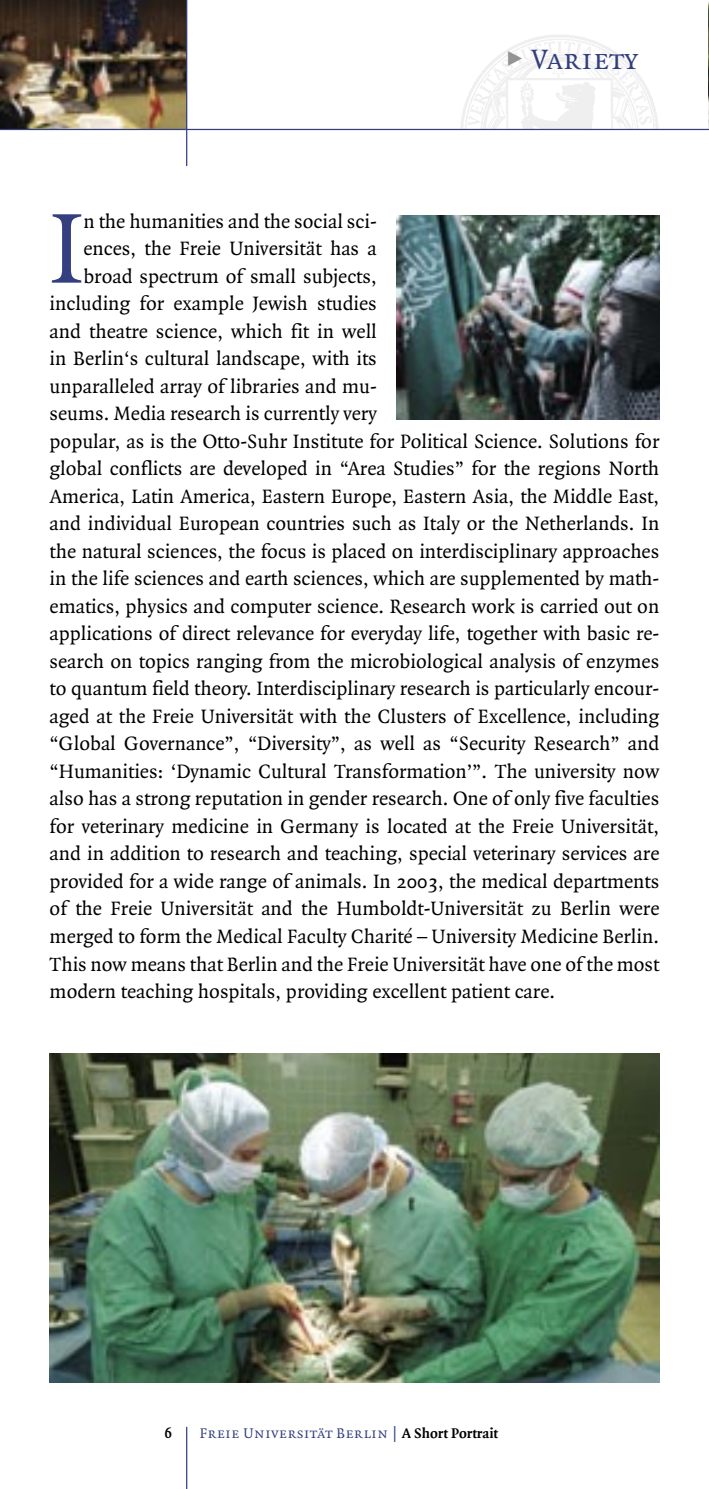
<style>
.page{position:relative;width:709px;height:1489px;background:#fff}
.page>*{position:absolute;margin:0;border:0;box-sizing:border-box;transform-origin:0 0}
.Initialabsatz{font:106.5px "Quadraat";color:#333f7f}
.Überschrift_1{font:30px "Quadraat Small Caps";color:#333f7f}
.Initialabsatz-2{font:20.75px "Quadraat";color:#000}
.Fliesstext{font:15px "Quadraat Small Caps";letter-spacing:.015em;color:#333f7f}
.Fliesstext-2{font:700 15px "Quadraat";color:#000}
.s1{font-family:"Scala Sans";font-weight:700;font-size:20px;color:#939393}
.s2{font-family:"Quadraat";font-weight:700;color:#000}
</style>
<div class="page">
<img style="left:708px;top:1px;width:1px;height:128px">
<img style="left:0;top:0;width:186px;height:129px">
<hr style="left:186px;top:0;width:1px;height:166px;background:#333f7f">
<hr style="left:186px;top:1426px;width:1px;height:62px;background:#333f7f">
<img style="left:50px;top:1053px;width:609px;height:329px">
<img style="left:397px;top:216px;width:262px;height:204px">
<hr style="left:0;top:129px;width:709px;height:1px;background:#333f7f">
<p class="Überschrift_1" style="left:504px;top:44px;width:135px"><span class="s1">Ω</span> Variety</p>
<p class="Initialabsatz" style="left:50px;top:193px;width:35px">I</p>
<p class="Initialabsatz-2" style="left:83px;top:210px;width:295px">n the humanities and the social sci-</p>
<p class="Initialabsatz-2" style="left:83px;top:238px;width:295px">ences, the Freie Universität has a</p>
<p class="Initialabsatz-2" style="left:83px;top:265px;width:295px">broad spectrum of small subjects,</p>
<p class="Initialabsatz-2" style="left:50px;top:293px;width:329px">including for example Jewish studies</p>
<p class="Initialabsatz-2" style="left:50px;top:320px;width:329px">and theatre science, which fit in well</p>
<p class="Initialabsatz-2" style="left:50px;top:348px;width:329px">in Berlin‘s cultural landscape, with its</p>
<p class="Initialabsatz-2" style="left:50px;top:375px;width:329px">unparalleled array of libraries and mu-</p>
<p class="Initialabsatz-2" style="left:50px;top:403px;width:329px">seums. Media research is currently very</p>
<p class="Initialabsatz-2" style="left:50px;top:430px;width:611px">popular, as is the Otto-Suhr Institute for Political Science. Solutions for</p>
<p class="Initialabsatz-2" style="left:50px;top:458px;width:611px">global conflicts are developed in “Area Studies” for the regions North</p>
<p class="Initialabsatz-2" style="left:50px;top:485px;width:611px">America, Latin America, Eastern Europe, Eastern Asia, the Middle East,</p>
<p class="Initialabsatz-2" style="left:50px;top:513px;width:611px">and individual European countries such as Italy or the Netherlands. In</p>
<p class="Initialabsatz-2" style="left:50px;top:540px;width:611px">the natural sciences, the focus is placed on interdisciplinary approaches</p>
<p class="Initialabsatz-2" style="left:50px;top:568px;width:611px">in the life sciences and earth sciences, which are supplemented by math-</p>
<p class="Initialabsatz-2" style="left:50px;top:595px;width:611px">ematics, physics and computer science. Research work is carried out on</p>
<p class="Initialabsatz-2" style="left:50px;top:623px;width:611px">applications of direct relevance for everyday life, together with basic re-</p>
<p class="Initialabsatz-2" style="left:50px;top:650px;width:611px">search on topics ranging from the microbiological analysis of enzymes</p>
<p class="Initialabsatz-2" style="left:50px;top:678px;width:611px">to quantum field theory. Interdisciplinary research is particularly encour-</p>
<p class="Initialabsatz-2" style="left:50px;top:705px;width:611px">aged at the Freie Universität with the Clusters of Excellence, including</p>
<p class="Initialabsatz-2" style="left:50px;top:733px;width:611px">“Global Governance”, “Diversity”, as well as “Security Research” and</p>
<p class="Initialabsatz-2" style="left:50px;top:760px;width:611px">“Humanities: ‘Dynamic Cultural Transformation’”. The university now</p>
<p class="Initialabsatz-2" style="left:50px;top:788px;width:611px">also has a strong reputation in gender research. One of only five faculties</p>
<p class="Initialabsatz-2" style="left:50px;top:815px;width:611px">for veterinary medicine in Germany is located at the Freie Universität,</p>
<p class="Initialabsatz-2" style="left:50px;top:843px;width:611px">and in addition to research and teaching, special veterinary services are</p>
<p class="Initialabsatz-2" style="left:50px;top:870px;width:611px">provided for a wide range of animals. In 2003, the medical departments</p>
<p class="Initialabsatz-2" style="left:50px;top:898px;width:611px">of the Freie Universität and the Humboldt-Universität zu Berlin were</p>
<p class="Initialabsatz-2" style="left:50px;top:925px;width:611px">merged to form the Medical Faculty Charité – University Medicine Berlin.</p>
<p class="Initialabsatz-2" style="left:50px;top:953px;width:611px">This now means that Berlin and the Freie Universität have one of the most</p>
<p class="Initialabsatz-2" style="left:50px;top:980px;width:507px">modern teaching hospitals, providing excellent patient care.</p>
<p class="Fliesstext-2" style="left:164px;top:1425px;width:9px">6</p>
<p class="Fliesstext" style="left:200px;top:1425px;width:300px">Freie Universität Berlin | <span class="s2">A Short Portrait</span></p>
</div>
